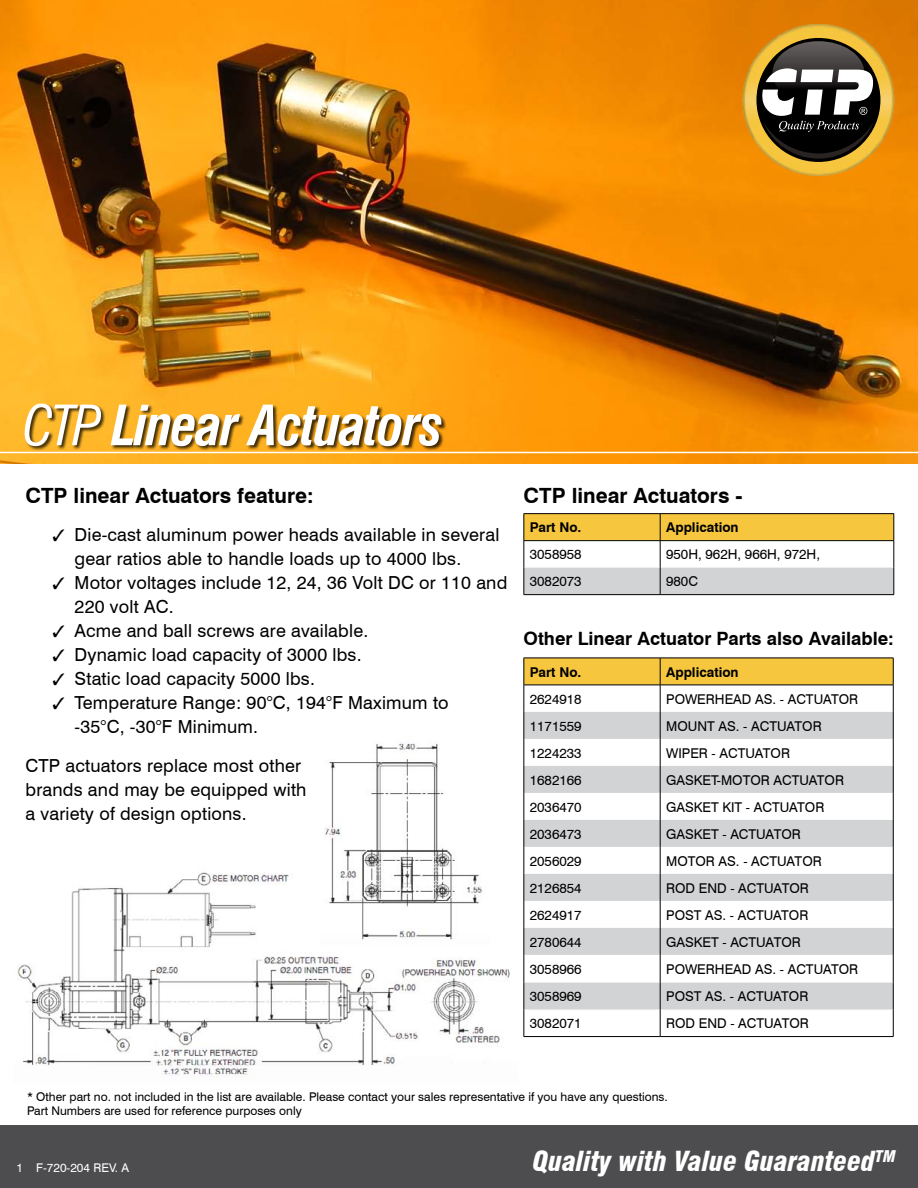
<style>
.page{position:relative;width:918px;height:1188px;background:#fff}
.page>*{position:absolute;margin:0;border:0;box-sizing:border-box;transform-origin:0 0}
.t1{font:italic 700 condensed 54px "Swiss 721 BT";letter-spacing:-.03em;color:#fff}
.t2{font:italic 900 condensed 27px "Swiss 721 BT";color:#fff}
.t3{font:700 21px "Swiss 721 BT";color:#000}
.t4{font:700 18.3px "Swiss 721 BT";color:#000}
.t5{font:18px/24px "Swiss 721 BT";letter-spacing:.01em;color:#000}
.t6{font:13.5px "Swiss 721 BT";color:#000}
.t7{font:700 13.5px "Swiss 721 BT";color:#000}
.t8{font:12px/14.4px "Swiss 721 BT";color:#000}
.t9{font:12px "Swiss 721 BT";color:#fff}
.s1{font-weight:400}
</style>
<div class="page">
<img style="left:0;top:0;width:918px;height:464px">
<div style="left:0;top:1125px;width:918px;height:63px;background:#4d4d4f"></div>
<hr style="left:0;top:452px;width:918px;height:1px;background:#fff">
<img style="left:778px;top:24px;width:81px;height:3px">
<img style="left:742px;top:70px;width:3px;height:71px">
<img style="left:892px;top:70px;width:2px;height:70px">
<img style="left:789px;top:173px;width:59px;height:3px">
<img style="left:745px;top:27px;width:147px;height:146px">
<svg style="left:748px;top:35px;width:141px;height:135px"></svg>
<div style="left:25px;top:404px;width:421px;height:47px;background:#000;opacity:.75"></div>
<svg style="left:524px;top:514px;width:371px;height:81px"></svg>
<hr style="left:524px;top:594px;width:136px;height:1px;background:#000">
<hr style="left:660px;top:594px;width:234px;height:1px;background:#000">
<hr style="left:524px;top:513px;width:136px;height:1px;background:#000">
<hr style="left:660px;top:513px;width:234px;height:1px;background:#000">
<hr style="left:524px;top:540px;width:136px;height:1px;background:#000">
<hr style="left:660px;top:540px;width:234px;height:1px;background:#000">
<svg style="left:524px;top:658px;width:370px;height:378px"></svg>
<hr style="left:524px;top:1036px;width:136px;height:1px;background:#000">
<hr style="left:660px;top:1036px;width:233px;height:1px;background:#000">
<hr style="left:524px;top:658px;width:136px;height:1px;background:#000">
<hr style="left:660px;top:658px;width:233px;height:1px;background:#000">
<hr style="left:524px;top:685px;width:136px;height:1px;background:#000">
<hr style="left:660px;top:685px;width:233px;height:1px;background:#000">
<img style="left:17px;top:872px;width:493px;height:206px">
<img style="left:320px;top:743px;width:170px;height:201px">
<h1 class="t1" style="left:23px;top:393px;width:422px"><span class="s1">CTP</span> Linear Actuators</h1>
<p class="t3" style="left:26px;top:483px;width:290px">CTP linear Actuators feature:</p>
<p class="t5" style="left:75px;top:523px;width:426px;text-indent:-22px">✓ Die-cast aluminum power heads available in several gear ratios able to handle loads up to 4000 lbs.</p>
<p class="t5" style="left:75px;top:571px;width:434px;text-indent:-22px">✓ Motor voltages include 12, 24, 36 Volt DC or 110 and<br>220 volt AC.</p>
<p class="t5" style="left:52px;top:619px;width:317px">✓ Acme and ball screws are available.</p>
<p class="t5" style="left:52px;top:643px;width:311px">✓ Dynamic load capacity of 3000 lbs.</p>
<p class="t5" style="left:52px;top:667px;width:264px">✓ Static load capacity 5000 lbs.</p>
<p class="t5" style="left:75px;top:691px;width:376px;text-indent:-22px">✓ Temperature Range: 90°C, 194°F Maximum to -35°C, -30°F Minimum.</p>
<p class="t5" style="left:25px;top:754px;width:283px">CTP actuators replace most other brands and may be equipped with a variety of design options.</p>
<p class="t3" style="left:524px;top:483px;width:220px">CTP linear Actuators -</p>
<p class="t7" style="left:530px;top:519px;width:53px">Part No.</p>
<p class="t7" style="left:666px;top:519px;width:74px">Application</p>
<p class="t6" style="left:530px;top:546px;width:53px">3058958</p>
<p class="t6" style="left:666px;top:546px;width:155px">950H, 962H, 966H, 972H,</p>
<p class="t6" style="left:530px;top:573px;width:53px">3082073</p>
<p class="t6" style="left:666px;top:573px;width:33px">980C</p>
<p class="t4" style="left:524px;top:627px;width:372px">Other Linear Actuator Parts also Available:</p>
<p class="t7" style="left:530px;top:664px;width:53px">Part No.</p>
<p class="t7" style="left:666px;top:664px;width:74px">Application</p>
<p class="t6" style="left:530px;top:691px;width:53px">2624918</p>
<p class="t6" style="left:666px;top:691px;width:194px">POWERHEAD AS. - ACTUATOR</p>
<p class="t6" style="left:530px;top:718px;width:53px">1171559</p>
<p class="t6" style="left:666px;top:718px;width:157px">MOUNT AS. - ACTUATOR</p>
<p class="t6" style="left:530px;top:745px;width:53px">1224233</p>
<p class="t6" style="left:666px;top:745px;width:125px">WIPER - ACTUATOR</p>
<p class="t6" style="left:530px;top:772px;width:53px">1682166</p>
<p class="t6" style="left:666px;top:772px;width:179px">GASKET-MOTOR ACTUATOR</p>
<p class="t6" style="left:530px;top:799px;width:53px">2036470</p>
<p class="t6" style="left:666px;top:799px;width:160px">GASKET KIT - ACTUATOR</p>
<p class="t6" style="left:530px;top:826px;width:53px">2036473</p>
<p class="t6" style="left:666px;top:826px;width:136px">GASKET - ACTUATOR</p>
<p class="t6" style="left:530px;top:853px;width:53px">2056029</p>
<p class="t6" style="left:666px;top:853px;width:157px">MOTOR AS. - ACTUATOR</p>
<p class="t6" style="left:530px;top:880px;width:53px">2126854</p>
<p class="t6" style="left:666px;top:880px;width:144px">ROD END - ACTUATOR</p>
<p class="t6" style="left:530px;top:907px;width:53px">2624917</p>
<p class="t6" style="left:666px;top:907px;width:144px">POST AS. - ACTUATOR</p>
<p class="t6" style="left:530px;top:934px;width:53px">2780644</p>
<p class="t6" style="left:666px;top:934px;width:136px">GASKET - ACTUATOR</p>
<p class="t6" style="left:530px;top:961px;width:53px">3058966</p>
<p class="t6" style="left:666px;top:961px;width:194px">POWERHEAD AS. - ACTUATOR</p>
<p class="t6" style="left:530px;top:988px;width:53px">3058969</p>
<p class="t6" style="left:666px;top:988px;width:144px">POST AS. - ACTUATOR</p>
<p class="t6" style="left:530px;top:1015px;width:53px">3082071</p>
<p class="t6" style="left:666px;top:1015px;width:144px">ROD END - ACTUATOR</p>
<p class="t8" style="left:27px;top:1089px;width:642px">* Other part no. not included in the list are available. Please contact your sales representative if you have any questions.<br>Part Numbers are used for reference purposes only</p>
<p class="t9" style="left:17px;top:1161px;width:114px">1 F-720-204 REV. A</p>
<h2 class="t2" style="left:533px;top:1145px;width:364px">Quality with Value Guaranteed<sup>TM</sup></h2>
</div>
